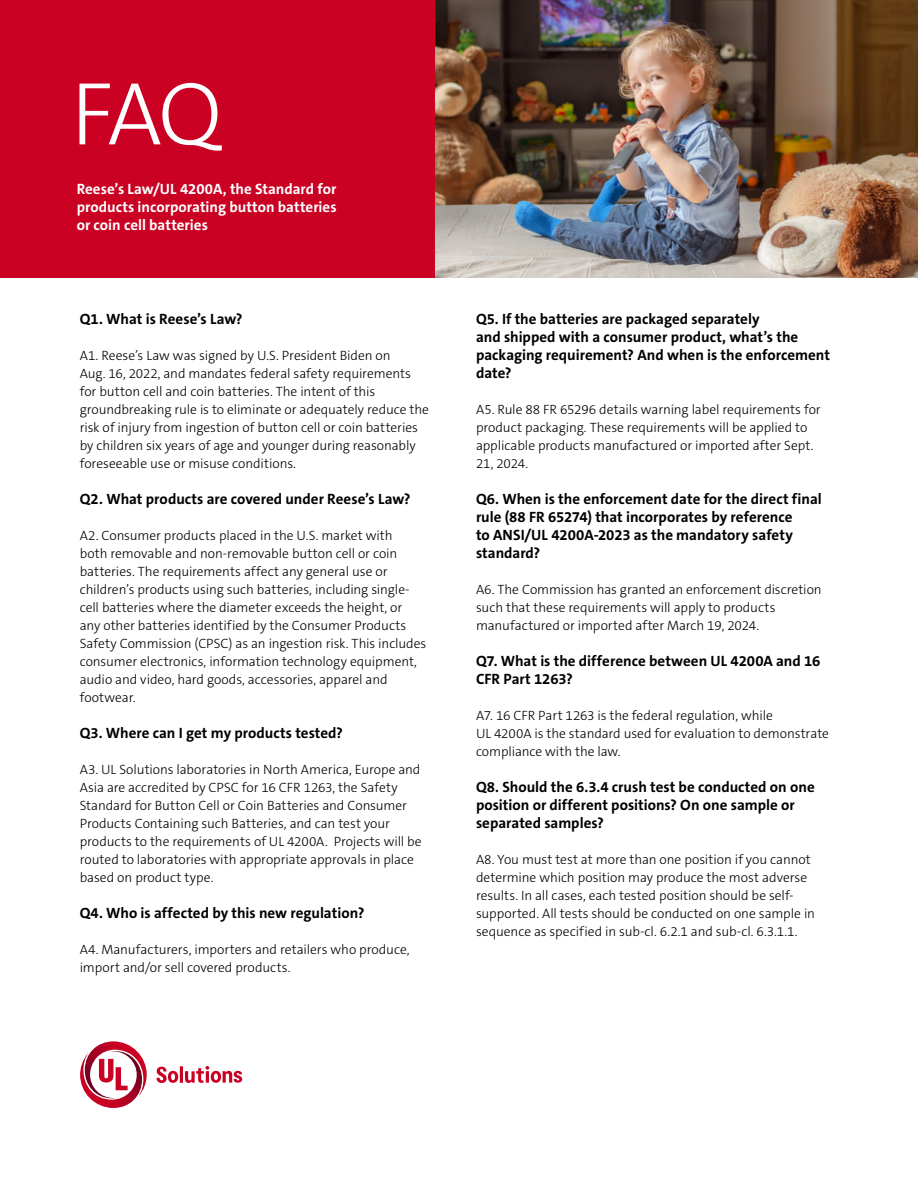
<style>
.page{position:relative;width:918px;height:1188px;background:#fff}
.page>*{position:absolute;margin:0;border:0;box-sizing:border-box;transform-origin:0 0}
.t1{font:300 90px "The Sans C5";color:#fff}
.t2{font:700 15px/18px "The Sans C5";color:#000}
.t3{font:700 15px/18px "The Sans C5";color:#fff;text-align:justify}
.t4{font:300 13.5px/18px "The Sans C5";letter-spacing:-.005em;color:#000}
</style>
<div class="page">
<svg style="left:80px;top:1041px;width:162px;height:67px"></svg>
<div style="left:0;top:0;width:491px;height:278px;background:#ca0123"></div>
<img style="left:435px;top:0;width:483px;height:278px">
<h1 class="t1" style="left:71px;top:56px;width:152px">FAQ</h1>
<p class="t3" style="left:77px;top:180px;width:261px">Reese’s Law/UL 4200A, the Standard for products incorporating button batteries or coin cell batteries</p>
<p class="t2" style="left:80px;top:310px;width:164px">Q1. What is Reese’s Law?</p>
<p class="t4" style="left:80px;top:347px;width:351px">A1. Reese’s Law was signed by U.S. President Biden on<br>Aug. 16, 2022, and mandates federal safety requirements for button cell and coin batteries. The intent of this groundbreaking rule is to eliminate or adequately reduce the risk of injury from ingestion of button cell or coin batteries by children six years of age and younger during reasonably foreseeable use or misuse conditions.</p>
<p class="t2" style="left:80px;top:490px;width:332px">Q2. What products are covered under Reese’s Law?</p>
<p class="t4" style="left:80px;top:527px;width:348px">A2. Consumer products placed in the U.S. market with<br>both removable and non-removable button cell or coin batteries. The requirements affect any general use or children’s products using such batteries, including single&shy;cell batteries where the diameter exceeds the height, or<br>any other batteries identified by the Consumer Products Safety Commission (CPSC) as an ingestion risk. This includes consumer electronics, information technology equipment, audio and video, hard goods, accessories, apparel and footwear.</p>
<p class="t2" style="left:80px;top:724px;width:265px">Q3. Where can I get my products tested?</p>
<p class="t4" style="left:80px;top:761px;width:344px">A3. UL Solutions laboratories in North America, Europe and Asia are accredited by CPSC for 16 CFR 1263, the Safety Standard for Button Cell or Coin Batteries and Consumer Products Containing such Batteries, and can test your products to the requirements of UL 4200A. Projects will be routed to laboratories with appropriate approvals in place based on product type.</p>
<p class="t2" style="left:80px;top:904px;width:286px">Q4. Who is affected by this new regulation?</p>
<p class="t4" style="left:80px;top:941px;width:331px">A4. Manufacturers, importers and retailers who produce, import and/or sell covered products.</p>
<p class="t2" style="left:476px;top:310px;width:356px">Q5. If the batteries are packaged separately<br>and shipped with a consumer product, what’s the packaging requirement? And when is the enforcement date?</p>
<p class="t4" style="left:476px;top:401px;width:346px">A5. Rule 88 FR 65296 details warning label requirements for product packaging. These requirements will be applied to applicable products manufactured or imported after Sept.<br>21, 2024.</p>
<p class="t2" style="left:476px;top:490px;width:347px">Q6. When is the enforcement date for the direct final rule (88 FR 65274) that incorporates by reference<br>to ANSI/UL 4200A-2023 as the mandatory safety standard?</p>
<p class="t4" style="left:476px;top:581px;width:347px">A6. The Commission has granted an enforcement discretion such that these requirements will apply to products manufactured or imported after March 19, 2024.</p>
<p class="t2" style="left:476px;top:652px;width:346px">Q7. What is the difference between UL 4200A and 16<br>CFR Part 1263?</p>
<p class="t4" style="left:476px;top:707px;width:355px">A7. 16 CFR Part 1263 is the federal regulation, while<br>UL 4200A is the standard used for evaluation to demonstrate compliance with the law.</p>
<p class="t2" style="left:476px;top:778px;width:340px">Q8. Should the 6.3.4 crush test be conducted on one position or different positions? On one sample or separated samples?</p>
<p class="t4" style="left:476px;top:851px;width:341px">A8. You must test at more than one position if you cannot determine which position may produce the most adverse results. In all cases, each tested position should be self&shy;supported. All tests should be conducted on one sample in sequence as specified in sub-cl. 6.2.1 and sub-cl. 6.3.1.1.</p>
</div>
